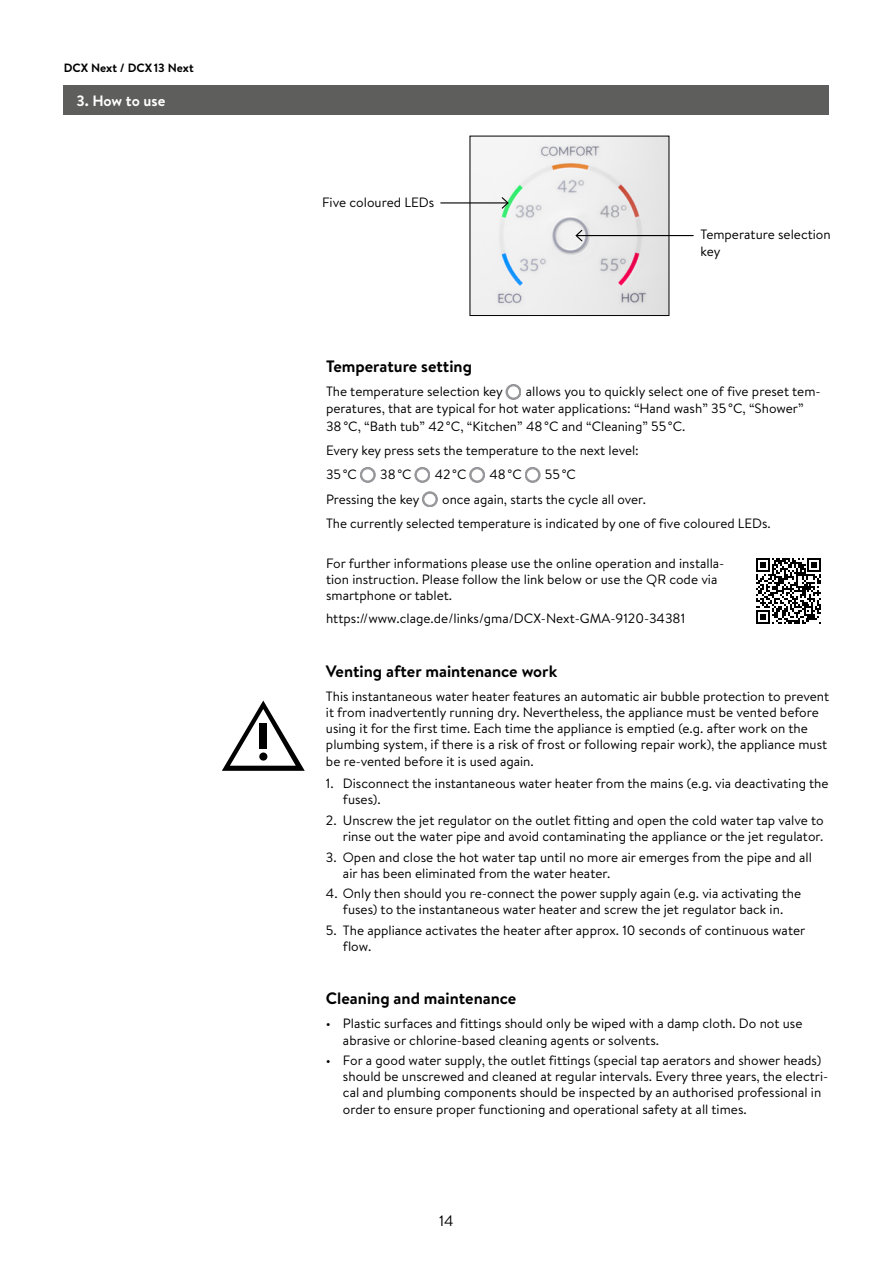
<style>
.page{position:relative;width:893px;height:1263px;background:#fff}
.page>*{position:absolute;margin:0;border:0;box-sizing:border-box;transform-origin:0 0}
.t1{font:700 16.5px "Brandon Text";color:#000}
.t2{font:700 15px "Brandon Text";color:#fff}
.t3{font:15px "Brandon Text";color:#000}
.t4{font:13.5px/16.2px "Brandon Text";color:#000}
.t5{font:700 12px "Brandon Text";color:#000}
</style>
<div class="page">
<div style="left:64px;top:85px;width:765px;height:30px;background:#5e5e5d"></div>
<svg style="left:506px;top:384px;width:15px;height:15px"></svg>
<svg style="left:360px;top:467px;width:15px;height:15px"></svg>
<svg style="left:415px;top:467px;width:15px;height:15px"></svg>
<svg style="left:470px;top:467px;width:15px;height:15px"></svg>
<svg style="left:525px;top:467px;width:15px;height:15px"></svg>
<svg style="left:422px;top:492px;width:15px;height:15px"></svg>
<svg style="left:222px;top:700px;width:83px;height:71px"></svg>
<div style="left:260px;top:722px;width:7px;height:26px;background:#000"></div>
<div style="left:259px;top:752px;width:8px;height:9px;background:#000;border-radius:50%"></div>
<img style="left:472px;top:138px;width:195px;height:176px">
<hr style="left:576px;top:235px;width:117px;height:1px;background:#000">
<svg style="left:575px;top:229px;width:8px;height:13px"></svg>
<hr style="left:441px;top:202px;width:67px;height:1px;background:#000">
<svg style="left:501px;top:196px;width:8px;height:14px"></svg>
<svg style="left:756px;top:558px;width:65px;height:66px"></svg>
<p class="t5" style="left:64px;top:60px;width:131px">DCX Next / DCX13 Next</p>
<p class="t2" style="left:77px;top:90px;width:90px">3. How to use</p>
<p class="t4" style="left:322px;top:193px;width:114px">Five coloured LEDs</p>
<p class="t4" style="left:700px;top:226px;width:132px">Temperature selection key</p>
<p class="t1" style="left:326px;top:355px;width:147px">Temperature setting</p>
<p class="t4" style="left:326px;top:383px;width:179px">The temperature selection key</p>
<p class="t4" style="left:326px;top:383px;width:496px;text-indent:200px">allows you to quickly select one of five preset tem&shy;peratures, that are typical for hot water applications: “Hand wash” 35°C, “Shower”</p>
<p class="t4" style="left:326px;top:413px;width:361px;line-height:24.5px">38°C, “Bath tub” 42°C, “Kitchen” 48°C and “Cleaning” 55°C.<br>Every key press sets the temperature to the next level:<br>35°C</p>
<p class="t4" style="left:380px;top:466px;width:33px">38°C</p>
<p class="t4" style="left:435px;top:466px;width:33px">42°C</p>
<p class="t4" style="left:490px;top:466px;width:34px">48°C</p>
<p class="t4" style="left:545px;top:466px;width:33px">55°C</p>
<p class="t4" style="left:326px;top:491px;width:95px">Pressing the key</p>
<p class="t4" style="left:326px;top:486px;width:446px;line-height:24.5px;text-indent:116px">once again, starts the cycle all over.<br>The currently selected temperature is indicated by one of five coloured LEDs.</p>
<p class="t4" style="left:326px;top:554px;width:400px">For further informations please use the online operation and installa&shy;tion instruction. Please follow the link below or use the QR code via smartphone or tablet.</p>
<p class="t4" style="left:326px;top:609px;width:361px">https://www.clage.de/links/gma/DCX-Next-GMA-9120-34381</p>
<p class="t1" style="left:326px;top:660px;width:233px">Venting after maintenance work</p>
<p class="t4" style="left:326px;top:688px;width:505px">This instantaneous water heater features an automatic air bubble protection to prevent it from inadvertently running dry. Nevertheless, the appliance must be vented before using it for the first time. Each time the appliance is emptied (e.g. after work on the plumbing system, if there is a risk of frost or following repair work), the appliance must be re-vented before it is used again.</p>
<p class="t4" style="left:343px;top:775px;width:487px;text-indent:-17px">1. Disconnect the instantaneous water heater from the mains (e.g. via deactivating the fuses).</p>
<p class="t4" style="left:326px;top:812px;width:499px;text-align:right">2. Unscrew the jet regulator on the outlet fitting and open the cold water tap valve to rinse out the water pipe and avoid contaminating the appliance or the jet regulator.</p>
<p class="t4" style="left:343px;top:848px;width:471px;text-indent:-17px">3. Open and close the hot water tap until no more air emerges from the pipe and all air has been eliminated from the water heater.</p>
<p class="t4" style="left:326px;top:885px;width:477px;text-align:center">4. Only then should you re-connect the power supply again (e.g. via activating the fuses) to the instantaneous water heater and screw the jet regulator back in.</p>
<p class="t4" style="left:343px;top:921px;width:464px;text-indent:-17px">5. The appliance activates the heater after approx. 10 seconds of continuous water flow.</p>
<p class="t1" style="left:326px;top:986px;width:192px">Cleaning and maintenance</p>
<p class="t4" style="left:343px;top:1015px;width:461px;text-indent:-17px">• Plastic surfaces and fittings should only be wiped with a damp cloth. Do not use abrasive or chlorine-based cleaning agents or solvents.</p>
<p class="t4" style="left:343px;top:1052px;width:487px;text-indent:-17px">• For a good water supply, the outlet fittings (special tap aerators and shower heads) should be unscrewed and cleaned at regular intervals. Every three years, the electri&shy;cal and plumbing components should be inspected by an authorised professional in order to ensure proper functioning and operational safety at all times.</p>
<p class="t3" style="left:439px;top:1210px;width:16px">14</p>
</div>
